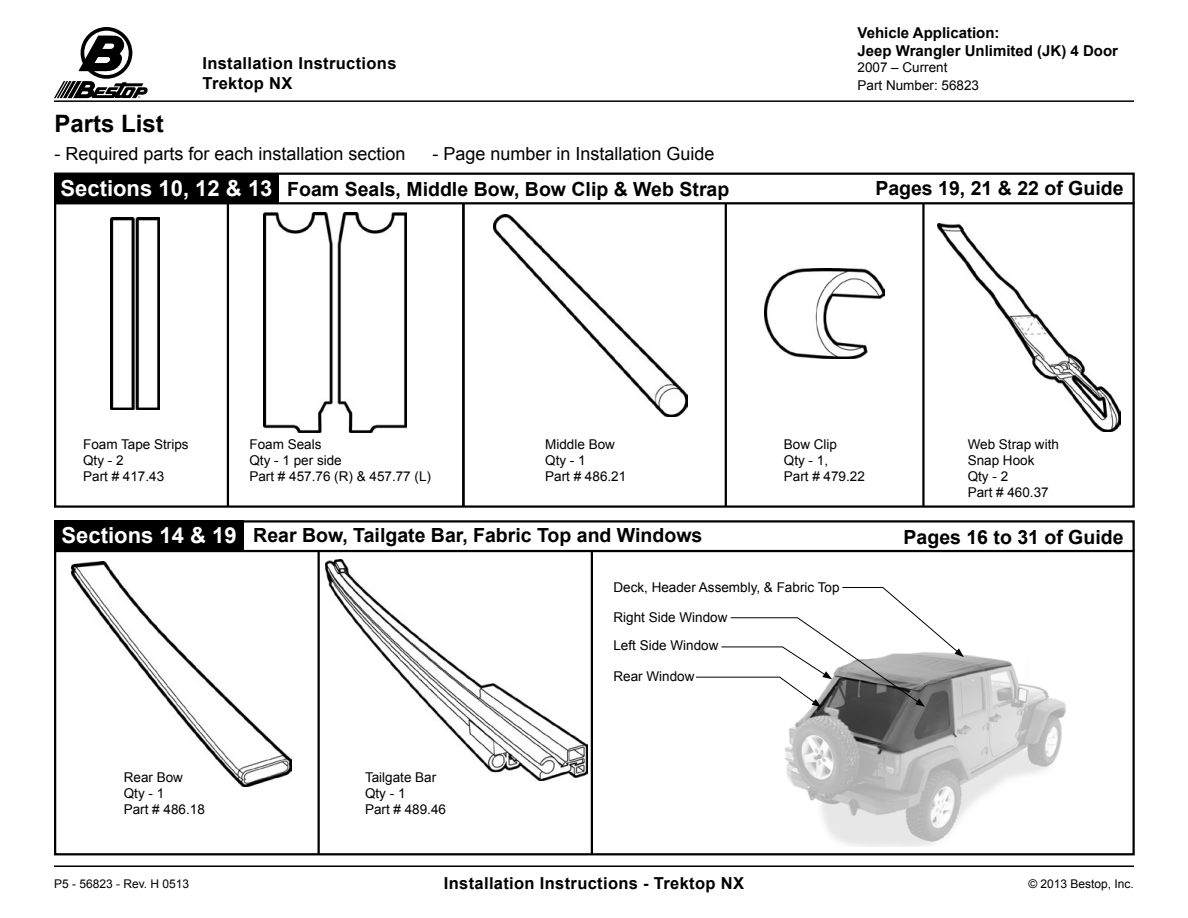
<style>
.page{position:relative;width:1188px;height:918px;background:#fff}
.page>*{position:absolute;margin:0;border:0;box-sizing:border-box;transform-origin:0 0}
.t1{font:700 24px "Arial";color:#000}
.t2{font:700 22.05px "Arial";color:#fff}
.t3{font:700 19.5px "Arial";color:#000}
.t4{font:18px "Arial";color:#000}
.t5{font:700 16.5px/19.8px "Arial";letter-spacing:.02em;color:#000}
.t6{font:700 15px/18px "Arial";color:#000}
.Parts{font:13.5px/18px "Arial";color:#000}
.t7{font:12px "Arial";color:#000}
</style>
<div class="page">
<hr style="left:54px;top:866px;width:1080px;height:1px;background:#000">
<hr style="left:54px;top:100px;width:1080px;height:2px;background:#000">
<svg style="left:54px;top:27px;width:94px;height:71px"></svg>
<div style="left:54px;top:173px;width:1081px;height:335px;border:2px solid #000"></div>
<div style="left:54px;top:520px;width:1081px;height:335px;border:2px solid #000"></div>
<hr style="left:54px;top:202px;width:1080px;height:2px;background:#000">
<hr style="left:54px;top:550px;width:1080px;height:2px;background:#000">
<div style="left:54px;top:173px;width:225px;height:29px;background:#000"></div>
<div style="left:54px;top:521px;width:190px;height:29px;background:#000"></div>
<hr style="left:227px;top:203px;width:2px;height:303px;background:#000">
<hr style="left:462px;top:203px;width:3px;height:303px;background:#000">
<hr style="left:318px;top:552px;width:2px;height:303px;background:#000">
<hr style="left:591px;top:552px;width:2px;height:303px;background:#000">
<hr style="left:725px;top:203px;width:2px;height:303px;background:#000">
<hr style="left:922px;top:203px;width:3px;height:303px;background:#000">
<img style="left:493px;top:215px;width:194px;height:201px">
<img style="left:765px;top:269px;width:119px;height:90px">
<img style="left:110px;top:218px;width:49px;height:191px">
<img style="left:264px;top:213px;width:142px;height:219px">
<img style="left:325px;top:559px;width:262px;height:221px">
<img style="left:71px;top:562px;width:221px;height:225px">
<img style="left:784px;top:654px;width:283px;height:193px">
<svg style="left:696px;top:587px;width:268px;height:120px"></svg>
<img style="left:937px;top:223px;width:183px;height:209px">
<p class="t5" style="left:202px;top:54px;width:196px">Installation Instructions<br>Trektop NX</p>
<p class="t1" style="left:54px;top:108px;width:111px">Parts List</p>
<p class="t4" style="left:54px;top:142px;width:353px">- Required parts for each installation section</p>
<p class="t4" style="left:432px;top:142px;width:284px">- Page number in Installation Guide</p>
<p class="t2" style="left:60px;top:173px;width:214px">Sections 10, 12 &amp; 13</p>
<p class="t3" style="left:287px;top:176px;width:444px">Foam Seals, Middle Bow, Bow Clip &amp; Web Strap</p>
<p class="t6" style="left:858px;top:24px;width:262px">Vehicle Application:<br>Jeep Wrangler Unlimited (JK) 4 Door</p>
<p class="Parts" style="left:858px;top:59px;width:123px">2007 – Current<br>Part Number: 56823</p>
<p class="t3" style="left:875px;top:175px;width:250px">Pages 19, 21 &amp; 22 of Guide</p>
<p class="Parts" style="left:83px;top:435px;width:107px">Foam Tape Strips</p>
<p class="Parts" style="left:83px;top:451px;width:42px">Qty - 2</p>
<p class="Parts" style="left:83px;top:467px;width:83px">Part # 417.43</p>
<p class="Parts" style="left:249px;top:435px;width:74px">Foam Seals</p>
<p class="Parts" style="left:249px;top:451px;width:94px">Qty - 1 per side</p>
<p class="Parts" style="left:249px;top:467px;width:183px">Part # 457.76 (R) &amp; 457.77 (L)</p>
<p class="Parts" style="left:545px;top:435px;width:71px">Middle Bow</p>
<p class="Parts" style="left:545px;top:451px;width:42px">Qty - 1</p>
<p class="Parts" style="left:545px;top:467px;width:83px">Part # 486.21</p>
<p class="t2" style="left:62px;top:521px;width:177px">Sections 14 &amp; 19</p>
<p class="t3" style="left:253px;top:522px;width:451px">Rear Bow, Tailgate Bar, Fabric Top and Windows</p>
<p class="Parts" style="left:784px;top:435px;width:55px">Bow Clip</p>
<p class="Parts" style="left:784px;top:451px;width:46px">Qty - 1,</p>
<p class="Parts" style="left:784px;top:467px;width:83px">Part # 479.22</p>
<p class="Parts" style="left:968px;top:436px;width:93px;line-height:16.2px">Web Strap with<br>Snap Hook</p>
<p class="Parts" style="left:968px;top:467px;width:42px">Qty - 2</p>
<p class="Parts" style="left:968px;top:484px;width:83px">Part # 460.37</p>
<p class="t3" style="left:904px;top:524px;width:221px">Pages 16 to 31 of Guide</p>
<p class="Parts" style="left:124px;top:768px;width:61px">Rear Bow</p>
<p class="Parts" style="left:124px;top:785px;width:42px">Qty - 1</p>
<p class="Parts" style="left:124px;top:801px;width:83px">Part # 486.18</p>
<p class="Parts" style="left:365px;top:768px;width:73px">Tailgate Bar</p>
<p class="Parts" style="left:365px;top:785px;width:42px">Qty - 1</p>
<p class="Parts" style="left:365px;top:801px;width:83px">Part # 489.46</p>
<p class="Parts" style="left:613px;top:578px;width:228px">Deck, Header Assembly, &amp; Fabric Top</p>
<p class="Parts" style="left:613px;top:609px;width:116px">Right Side Window</p>
<p class="Parts" style="left:613px;top:637px;width:107px">Left Side Window</p>
<p class="Parts" style="left:613px;top:667px;width:83px">Rear Window</p>
<p class="t5" style="left:444px;top:874px;width:302px">Installation Instructions - Trektop NX</p>
<p class="t7" style="left:54px;top:876px;width:137px">P5 - 56823 - Rev. H 0513</p>
<p class="t7" style="left:1028px;top:876px;width:107px">© 2013 Bestop, Inc.</p>
</div>
